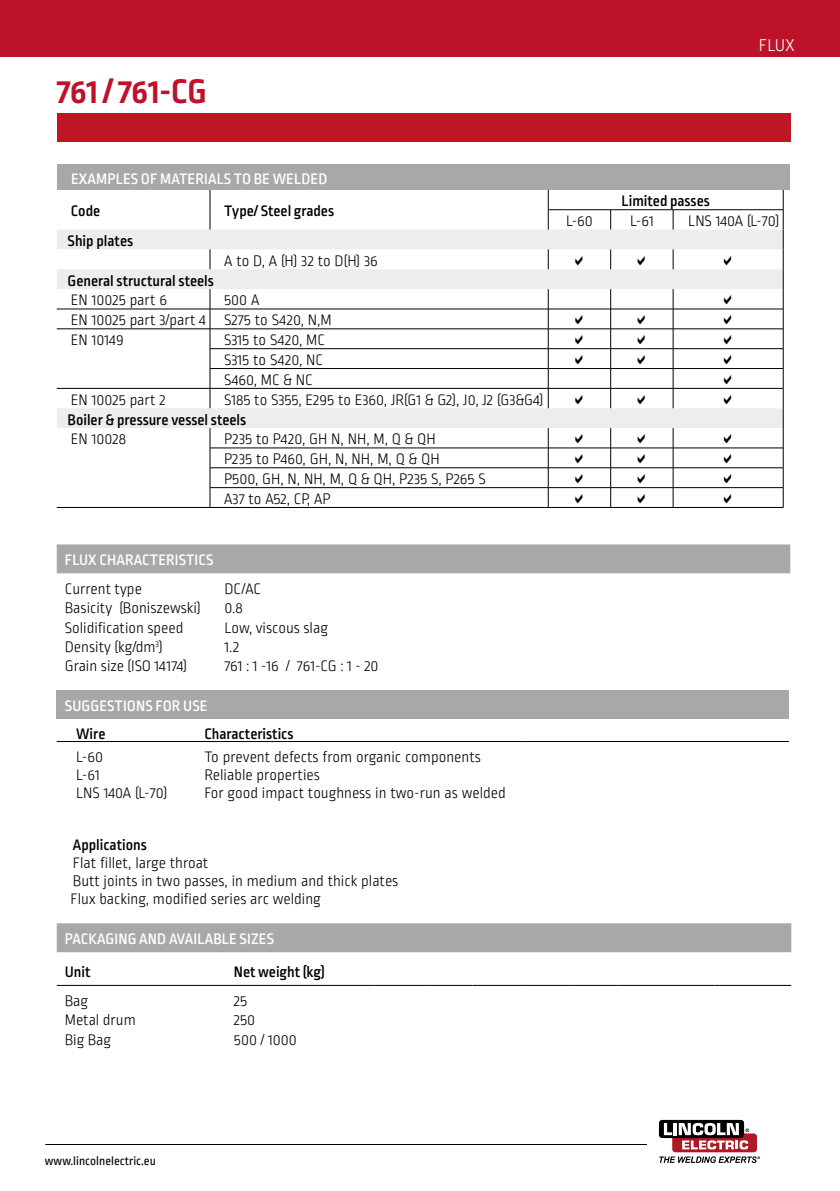
<style>
.page{position:relative;width:840px;height:1191px;background:#fff}
.page>*{position:absolute;margin:0;border:0;box-sizing:border-box;transform-origin:0 0}
.t1{font:700 36px "Ropa Sans Pro";letter-spacing:-.01em;color:#bd122a}
.t2{font:300 18px "Ropa Sans Pro";color:#fff}
.t3{font:300 16px/19.2px "Ropa Sans Pro";color:#000}
.t4{font:500 16px "Ropa Sans Pro";color:#000}
.t5{font:500 16px "Ropa Sans Pro";letter-spacing:.01em;color:#fff}
.t6{font:12.8px "Ropa Sans Pro";color:#000}
</style>
<div class="page">
<div style="left:0;top:0;width:839px;height:57px;background:#bd122a"></div>
<hr style="left:45px;top:1144px;width:601px;height:1px;background:#000">
<div style="left:658px;top:1119px;width:85px;height:19px;background:#000;border-radius:3px"></div>
<svg style="left:659px;top:1123px;width:100px;height:40px"></svg>
<div style="left:57px;top:113px;width:733px;height:29px;background:#be1622"></div>
<div style="left:57px;top:544px;width:732px;height:29px;background:#a8a8a7"></div>
<div style="left:57px;top:690px;width:731px;height:29px;background:#a8a8a7"></div>
<hr style="left:57px;top:741px;width:128px;height:1px;background:#000">
<hr style="left:185px;top:741px;width:337px;height:1px;background:#000">
<hr style="left:522px;top:741px;width:266px;height:1px;background:#000">
<div style="left:57px;top:164px;width:731px;height:26px;background:#a8a8a7"></div>
<svg style="left:57px;top:230px;width:725px;height:198px"></svg>
<hr style="left:57px;top:309px;width:153px;height:1px;background:#000">
<hr style="left:210px;top:309px;width:338px;height:1px;background:#000">
<hr style="left:548px;top:309px;width:62px;height:1px;background:#000">
<hr style="left:610px;top:309px;width:62px;height:1px;background:#000">
<hr style="left:672px;top:309px;width:110px;height:1px;background:#000">
<hr style="left:57px;top:328px;width:153px;height:1px;background:#000">
<hr style="left:210px;top:328px;width:338px;height:1px;background:#000">
<hr style="left:548px;top:328px;width:62px;height:1px;background:#000">
<hr style="left:610px;top:328px;width:62px;height:1px;background:#000">
<hr style="left:672px;top:328px;width:110px;height:1px;background:#000">
<hr style="left:210px;top:348px;width:338px;height:1px;background:#000">
<hr style="left:548px;top:348px;width:62px;height:1px;background:#000">
<hr style="left:610px;top:348px;width:62px;height:1px;background:#000">
<hr style="left:672px;top:348px;width:110px;height:1px;background:#000">
<hr style="left:210px;top:368px;width:338px;height:1px;background:#000">
<hr style="left:548px;top:368px;width:62px;height:1px;background:#000">
<hr style="left:610px;top:368px;width:62px;height:1px;background:#000">
<hr style="left:672px;top:368px;width:110px;height:1px;background:#000">
<hr style="left:57px;top:388px;width:153px;height:1px;background:#000">
<hr style="left:210px;top:388px;width:338px;height:1px;background:#000">
<svg style="left:209px;top:289px;width:1px;height:119px"></svg>
<hr style="left:548px;top:388px;width:62px;height:1px;background:#000">
<svg style="left:547px;top:289px;width:1px;height:119px"></svg>
<hr style="left:610px;top:388px;width:62px;height:1px;background:#000">
<svg style="left:610px;top:289px;width:1px;height:119px"></svg>
<hr style="left:672px;top:388px;width:110px;height:1px;background:#000">
<svg style="left:672px;top:289px;width:1px;height:119px"></svg>
<svg style="left:209px;top:428px;width:1px;height:79px"></svg>
<svg style="left:547px;top:428px;width:1px;height:79px"></svg>
<svg style="left:610px;top:428px;width:1px;height:79px"></svg>
<svg style="left:672px;top:428px;width:1px;height:79px"></svg>
<hr style="left:57px;top:507px;width:153px;height:1px;background:#000">
<hr style="left:210px;top:507px;width:338px;height:1px;background:#000">
<hr style="left:548px;top:507px;width:62px;height:1px;background:#000">
<hr style="left:610px;top:507px;width:62px;height:1px;background:#000">
<hr style="left:672px;top:507px;width:110px;height:1px;background:#000">
<hr style="left:210px;top:447px;width:338px;height:1px;background:#000">
<hr style="left:548px;top:447px;width:62px;height:1px;background:#000">
<hr style="left:610px;top:447px;width:62px;height:1px;background:#000">
<hr style="left:672px;top:447px;width:110px;height:1px;background:#000">
<hr style="left:210px;top:467px;width:338px;height:1px;background:#000">
<hr style="left:548px;top:467px;width:62px;height:1px;background:#000">
<hr style="left:610px;top:467px;width:62px;height:1px;background:#000">
<hr style="left:672px;top:467px;width:110px;height:1px;background:#000">
<hr style="left:210px;top:487px;width:338px;height:1px;background:#000">
<hr style="left:548px;top:487px;width:62px;height:1px;background:#000">
<hr style="left:610px;top:487px;width:62px;height:1px;background:#000">
<hr style="left:672px;top:487px;width:110px;height:1px;background:#000">
<svg style="left:209px;top:190px;width:1px;height:39px"></svg>
<svg style="left:547px;top:190px;width:1px;height:39px"></svg>
<svg style="left:610px;top:210px;width:1px;height:19px"></svg>
<svg style="left:672px;top:210px;width:1px;height:19px"></svg>
<svg style="left:209px;top:249px;width:1px;height:20px"></svg>
<svg style="left:547px;top:249px;width:1px;height:20px"></svg>
<svg style="left:610px;top:249px;width:1px;height:20px"></svg>
<svg style="left:672px;top:249px;width:1px;height:20px"></svg>
<hr style="left:548px;top:209px;width:62px;height:1px;background:#000">
<hr style="left:610px;top:209px;width:62px;height:1px;background:#000">
<hr style="left:672px;top:209px;width:110px;height:1px;background:#000">
<svg style="left:782px;top:190px;width:1px;height:317px"></svg>
<div style="left:57px;top:923px;width:733px;height:29px;background:#a8a8a7"></div>
<hr style="left:57px;top:985px;width:169px;height:1px;background:#000">
<hr style="left:226px;top:985px;width:149px;height:1px;background:#000">
<hr style="left:375px;top:985px;width:49px;height:1px;background:#000">
<hr style="left:424px;top:985px;width:48px;height:1px;background:#000">
<hr style="left:472px;top:985px;width:48px;height:1px;background:#000">
<hr style="left:520px;top:985px;width:49px;height:1px;background:#000">
<hr style="left:569px;top:985px;width:48px;height:1px;background:#000">
<hr style="left:617px;top:985px;width:48px;height:1px;background:#000">
<hr style="left:665px;top:985px;width:48px;height:1px;background:#000">
<hr style="left:713px;top:985px;width:77px;height:1px;background:#000">
<svg style="left:575px;top:256px;width:7px;height:9px"></svg>
<svg style="left:637px;top:256px;width:7px;height:9px"></svg>
<svg style="left:723px;top:256px;width:7px;height:9px"></svg>
<svg style="left:723px;top:295px;width:7px;height:10px"></svg>
<svg style="left:575px;top:315px;width:7px;height:10px"></svg>
<svg style="left:637px;top:315px;width:7px;height:10px"></svg>
<svg style="left:723px;top:315px;width:7px;height:10px"></svg>
<svg style="left:575px;top:335px;width:7px;height:9px"></svg>
<svg style="left:637px;top:335px;width:7px;height:9px"></svg>
<svg style="left:723px;top:335px;width:7px;height:9px"></svg>
<svg style="left:575px;top:355px;width:7px;height:9px"></svg>
<svg style="left:637px;top:355px;width:7px;height:9px"></svg>
<svg style="left:723px;top:355px;width:7px;height:9px"></svg>
<svg style="left:723px;top:375px;width:7px;height:9px"></svg>
<svg style="left:575px;top:394px;width:7px;height:10px"></svg>
<svg style="left:637px;top:394px;width:7px;height:10px"></svg>
<svg style="left:723px;top:394px;width:7px;height:10px"></svg>
<h1 class="t1" style="left:57px;top:70px;width:151px">761 / 761-CG</h1>
<p class="t2" style="left:758px;top:36px;width:37px">FLUX</p>
<p class="t5" style="left:71px;top:169px;width:258px">EXAMPLES OF MATERIALS TO BE WELDED</p>
<p class="t4" style="left:71px;top:202px;width:31px">Code</p>
<p class="t4" style="left:224px;top:202px;width:111px">Type/ Steel grades</p>
<p class="t4" style="left:68px;top:232px;width:67px">Ship plates</p>
<p class="t3" style="left:224px;top:252px;width:155px">A to D, A (H) 32 to D(H) 36</p>
<p class="t4" style="left:68px;top:271px;width:148px">General structural steels</p>
<p class="t3" style="left:71px;top:292px;width:97px">EN 10025 part 6</p>
<p class="t3" style="left:71px;top:291px;width:262px;line-height:19.8px;text-indent:153px">500 A<br>EN 10025 part 3/part 4 S275 to S420, N,M<br>EN 10149</p>
<p class="t3" style="left:224px;top:331px;width:102px;line-height:19.8px;text-align:justify">S315 to S420, MC S315 to S420, NC S460, MC &amp; NC</p>
<p class="t3" style="left:71px;top:391px;width:96px">EN 10025 part 2</p>
<p class="t3" style="left:224px;top:391px;width:320px">S185 to S355, E295 to E360, JR(G1 &amp; G2), J0, J2 (G3&amp;G4)</p>
<p class="t4" style="left:68px;top:410px;width:180px">Boiler &amp; pressure vessel steels</p>
<p class="t3" style="left:71px;top:430px;width:57px">EN 10028</p>
<p class="t3" style="left:224px;top:430px;width:263px;line-height:19.8px">P235 to P420, GH N, NH, M, Q &amp; QH<br>P235 to P460, GH, N, NH, M, Q &amp; QH<br>P500, GH, N, NH, M, Q &amp; QH, P235 S, P265 S<br>A37 to A52, CP, AP</p>
<p class="t5" style="left:65px;top:551px;width:150px">FLUX CHARACTERISTICS</p>
<p class="t3" style="left:65px;top:580px;width:137px">Current type<br>Basicity (Boniszewski)<br>Solidification speed<br>Density (kg/dm<sup>3</sup>)<br>Grain size (ISO 14174)</p>
<p class="t3" style="left:224px;top:580px;width:155px">DC/AC<br>0.8<br>Low, viscous slag<br>1.2<br>761 : 1 -16 / 761-CG : 1 - 20</p>
<p class="t5" style="left:65px;top:696px;width:144px">SUGGESTIONS FOR USE</p>
<p class="t4" style="left:76px;top:724px;width:31px">Wire</p>
<p class="t4" style="left:204px;top:724px;width:91px">Characteristics</p>
<p class="t3" style="left:76px;top:749px;width:93px;line-height:18px">L-60<br>L-61<br>LNS 140A (L-70)</p>
<p class="t3" style="left:204px;top:749px;width:303px;line-height:18px">To prevent defects from organic components<br>Reliable properties<br>For good impact toughness in two-run as welded</p>
<p class="t4" style="left:73px;top:836px;width:75px">Applications</p>
<p class="t3" style="left:70px;top:855px;width:329px;line-height:18px">Flat fillet, large throat<br>Butt joints in two passes, in medium and thick plates<br>Flux backing, modified series arc welding</p>
<p class="t5" style="left:65px;top:930px;width:210px">PACKAGING AND AVAILABLE SIZES</p>
<p class="t4" style="left:65px;top:963px;width:27px">Unit</p>
<p class="t4" style="left:234px;top:963px;width:92px">Net weight (kg)</p>
<p class="t3" style="left:65px;top:992px;width:72px">Bag<br>Metal drum<br>Big Bag</p>
<p class="t3" style="left:234px;top:992px;width:64px">25<br>250<br>500 / 1000</p>
<p class="t4" style="left:621px;top:192px;width:90px">Limited passes</p>
<p class="t3" style="left:565px;top:212px;width:28px">L-60</p>
<p class="t3" style="left:629px;top:212px;width:25px">L-61</p>
<p class="t3" style="left:687px;top:212px;width:93px">LNS 140A (L-70)</p>
<p class="t6" style="left:45px;top:1153px;width:112px">www.lincolnelectric.eu</p>
</div>
